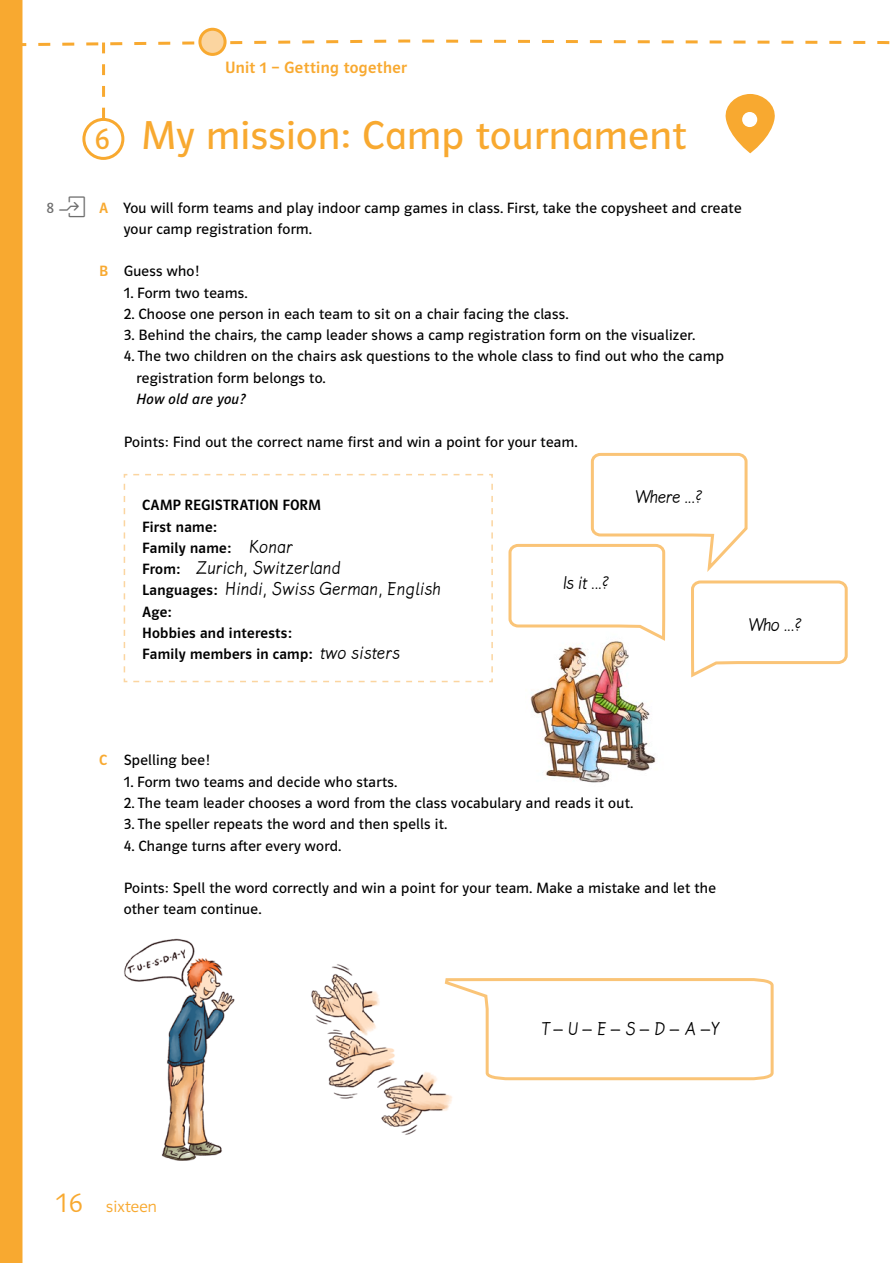
<style>
.page{position:relative;width:893px;height:1263px;background:#fff}
.page>*{position:absolute;margin:0;border:0;box-sizing:border-box;transform-origin:0 0}
.NW_Unit_Titel_Mission_LF_reg_27_24{font:40.5px "Polo CEF";letter-spacing:.015em;color:#f8a930}
.NW_Unit_Ziffer_Aufgabe_LF_reg_20_24{font:30px "Polo CEF";color:#f8a930}
.NW_Seitenzahl_LF_light_18pt{font:300 27px "Polo CEF";color:#f8a930}
.NW_Unit_Lauftext_Aufg_s_med_flattersatz_{font:19.5px "Lemme 2017";letter-spacing:.02em;color:#000}
.NW_Tabelle_LEMME_s_reg_14_15_5{font:19.5px "Lemme 2017";color:#000}
.NW_Kopfzeile_LF_med_11pt{font:500 16.5px "Polo CEF";letter-spacing:.02em;color:#f8a930}
.NW_Seitenzahl_ausgeschrieben{font:300 16.5px "Polo CEF";letter-spacing:.01em;color:#f8a930}
.NW_Unit_Lauftext_Aufg_s_reg_flattersatz_{font:15px/21.3px "Polo CEF";letter-spacing:.02em;color:#000}
.NW_Unit_Lauftext_Aufg_s_med_flattersatz_-2{font:500 15px "Polo CEF";letter-spacing:.02em;color:#000}
.NW_Unit_Lauftext_Aufg_s_reg_kursiv_flatt{font:italic 15px "Polo CEF";letter-spacing:.02em;color:#000}
.NW_Unit_Buchstabe_Aufgabe_LF_med_10_14_1{font:500 15px "Polo CEF";color:#f8a930}
.t1{font:15px "Polo CEF";color:#6e6e6e}
.s1{font-family:"Lemme 2017";font-weight:400;font-size:19.5px}
.s2{font-family:"Polo CEF";font-weight:500;font-size:15px}
</style>
<div class="page">
<svg style="left:123px;top:474px;width:370px;height:209px"></svg>
<div style="left:82px;top:118px;width:42px;height:42px;border:3px solid #f8a930;border-radius:50%"></div>
<img style="left:124px;top:938px;width:328px;height:223px">
<div style="left:0;top:0;width:22px;height:1263px;background:#f8a930"></div>
<svg style="left:22px;top:30px;width:868px;height:123px"></svg>
<div style="left:200px;top:29px;width:25px;height:25px;background:#fbd5a0;border-radius:50%"></div>
<div style="left:198px;top:28px;width:29px;height:28px;border:3px solid #f8a930;border-radius:50%"></div>
<img style="left:508px;top:543px;width:158px;height:240px">
<svg style="left:691px;top:580px;width:157px;height:98px"></svg>
<svg style="left:589px;top:452px;width:159px;height:124px"></svg>
<svg style="left:443px;top:976px;width:331px;height:106px"></svg>
<p class="NW_Unit_Ziffer_Aufgabe_LF_reg_20_24" style="left:95px;top:121px;width:17px">6</p>
<p class="NW_Kopfzeile_LF_med_11pt" style="left:225px;top:58px;width:183px">Unit 1 – Getting together</p>
<p class="NW_Unit_Titel_Mission_LF_reg_27_24" style="left:141px;top:112px;width:547px">My mission: Camp tournament</p>
<p class="t1" style="left:46px;top:199px;width:9px">8</p>
<p class="NW_Unit_Buchstabe_Aufgabe_LF_med_10_14_1" style="left:99px;top:199px;width:11px">A</p>
<p class="NW_Unit_Buchstabe_Aufgabe_LF_med_10_14_1" style="left:99px;top:262px;width:11px">B</p>
<p class="NW_Unit_Lauftext_Aufg_s_reg_flattersatz_" style="left:123px;top:197px;width:620px">You will form teams and play indoor camp games in class. First, take the copysheet and create your camp registration form.</p>
<p class="NW_Unit_Lauftext_Aufg_s_reg_flattersatz_" style="left:124px;top:261px;width:77px">Guess who!</p>
<p class="NW_Unit_Lauftext_Aufg_s_reg_flattersatz_" style="left:124px;top:282px;width:125px">1. Form two teams.</p>
<p class="NW_Unit_Lauftext_Aufg_s_reg_flattersatz_" style="left:124px;top:304px;width:446px">2. Choose one person in each team to sit on a chair facing the class.</p>
<p class="NW_Unit_Lauftext_Aufg_s_reg_flattersatz_" style="left:124px;top:325px;width:573px">3. Behind the chairs, the camp leader shows a camp registration form on the visualizer.</p>
<p class="NW_Unit_Lauftext_Aufg_s_reg_flattersatz_" style="left:136px;top:346px;width:589px;text-indent:-13px">4. The two children on the chairs ask questions to the whole class to find out who the camp registration form belongs to.</p>
<p class="NW_Unit_Lauftext_Aufg_s_reg_kursiv_flatt" style="left:136px;top:390px;width:111px">How old are you?</p>
<p class="NW_Unit_Lauftext_Aufg_s_reg_flattersatz_" style="left:124px;top:431px;width:455px">Points: Find out the correct name first and win a point for your team.</p>
<p class="NW_Unit_Lauftext_Aufg_s_med_flattersatz_-2" style="left:142px;top:496px;width:180px">CAMP REGISTRATION FORM</p>
<p class="NW_Unit_Lauftext_Aufg_s_med_flattersatz_-2" style="left:142px;top:518px;width:76px">First name:</p>
<p class="NW_Unit_Lauftext_Aufg_s_med_flattersatz_-2" style="left:142px;top:539px;width:153px">Family name: <span class="s1">Konar</span></p>
<p class="NW_Unit_Lauftext_Aufg_s_med_flattersatz_" style="left:142px;top:557px;width:200px"><span class="s2">From:</span> Zurich, Switzerland</p>
<p class="NW_Unit_Lauftext_Aufg_s_med_flattersatz_" style="left:142px;top:578px;width:300px"><span class="s2">Languages:</span> Hindi, Swiss German, English</p>
<p class="NW_Unit_Lauftext_Aufg_s_med_flattersatz_-2" style="left:142px;top:603px;width:31px">Age:</p>
<p class="NW_Unit_Lauftext_Aufg_s_med_flattersatz_-2" style="left:142px;top:624px;width:151px">Hobbies and interests:</p>
<p class="NW_Unit_Lauftext_Aufg_s_med_flattersatz_-2" style="left:142px;top:645px;width:260px">Family members in camp: <span class="s1">two sisters</span></p>
<p class="NW_Tabelle_LEMME_s_reg_14_15_5" style="left:636px;top:486px;width:68px">Where ...?</p>
<p class="NW_Tabelle_LEMME_s_reg_14_15_5" style="left:564px;top:572px;width:47px">Is it ...?</p>
<p class="NW_Tabelle_LEMME_s_reg_14_15_5" style="left:749px;top:614px;width:54px">Who ...?</p>
<p class="NW_Unit_Buchstabe_Aufgabe_LF_med_10_14_1" style="left:99px;top:751px;width:9px">C</p>
<p class="NW_Unit_Lauftext_Aufg_s_reg_flattersatz_" style="left:124px;top:750px;width:87px">Spelling bee!</p>
<p class="NW_Unit_Lauftext_Aufg_s_reg_flattersatz_" style="left:124px;top:771px;width:275px">1. Form two teams and decide who starts.</p>
<p class="NW_Unit_Lauftext_Aufg_s_reg_flattersatz_" style="left:124px;top:792px;width:511px">2. The team leader chooses a word from the class vocabulary and reads it out.</p>
<p class="NW_Unit_Lauftext_Aufg_s_reg_flattersatz_" style="left:124px;top:814px;width:325px">3. The speller repeats the word and then spells it.</p>
<p class="NW_Unit_Lauftext_Aufg_s_reg_flattersatz_" style="left:124px;top:835px;width:219px">4. Change turns after every word.</p>
<p class="NW_Unit_Lauftext_Aufg_s_reg_flattersatz_" style="left:124px;top:878px;width:594px">Points: Spell the word correctly and win a point for your team. Make a mistake and let the other team continue.</p>
<p class="NW_Tabelle_LEMME_s_reg_14_15_5" style="left:542px;top:1018px;width:178px">T – U – E – S – D – A –Y</p>
<p class="NW_Seitenzahl_LF_light_18pt" style="left:55px;top:1187px;width:29px">16</p>
<p class="NW_Seitenzahl_ausgeschrieben" style="left:106px;top:1196px;width:52px">sixteen</p>
</div>
